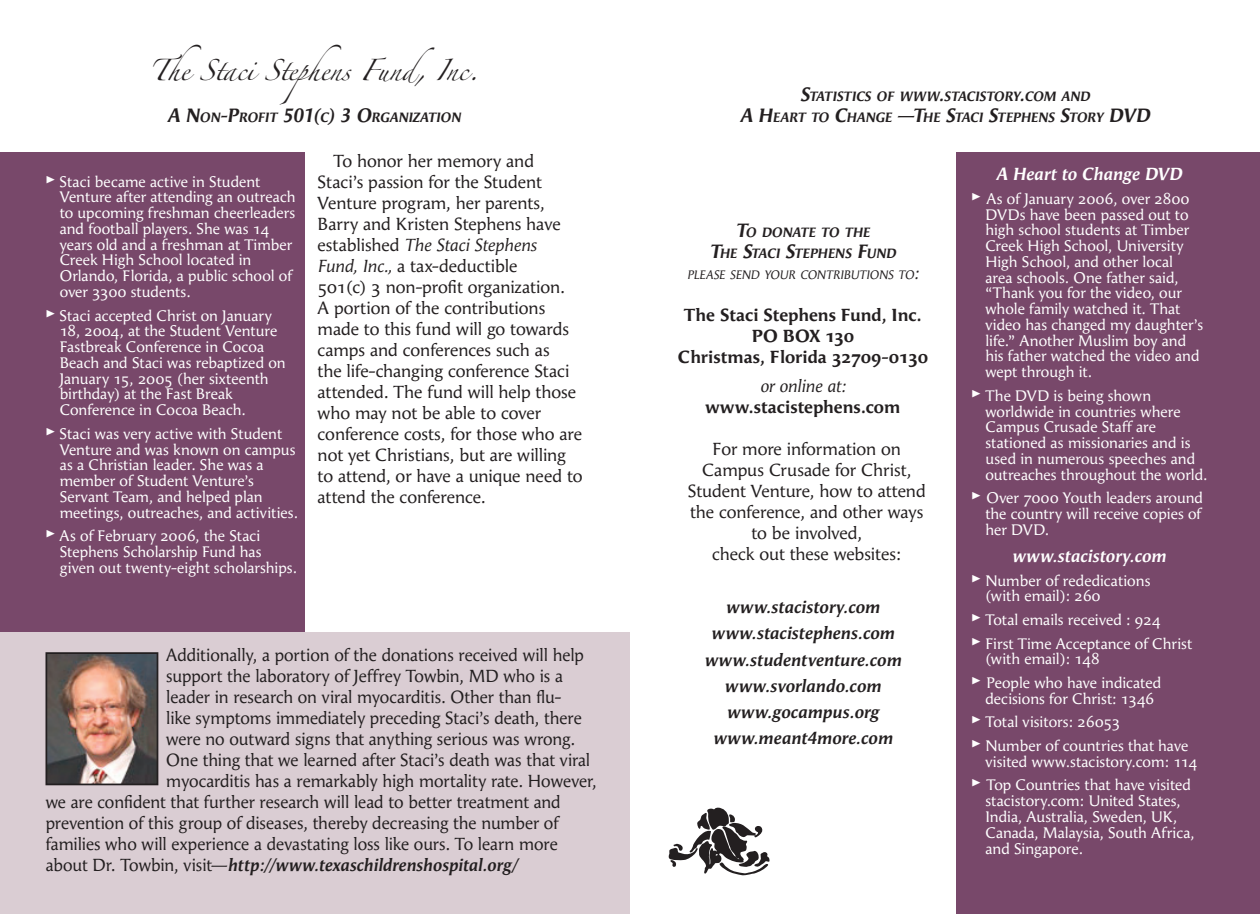
<style>
.page{position:relative;width:1260px;height:914px;background:#fff}
.page>*{position:absolute;margin:0;border:0;box-sizing:border-box;transform-origin:0 0}
.t1{font:19.25px "Zapfino";letter-spacing:-.02em;color:#231f20}
.t2{font:17.5px/21px "Angie Regular OSF";letter-spacing:-.005em;color:#231f20}
.t3{font:italic 700 17.5px/26.2px "Angie";color:#231f20;text-align:center}
.t4{font:17.5px/21px "Angie Bold OSF";letter-spacing:-.005em;color:#231f20;text-align:center}
.t5{font:17.5px "Angie Italic OSF";letter-spacing:-.005em;color:#231f20}
.t6{font:italic 700 17.5px "Angie";color:#fff}
.t7{font:15.22px/15.8px "Angie Regular OSF";color:#fff}
.t8{font:italic 700 13.47px/21px "Angie";letter-spacing:-.005em;color:#231f20;text-align:center}
.t9{font:italic 12.25px "Angie";color:#231f20}
.s1{font-size:19.25px}
.s2{font-family:"Meta Normal Caps Expert";font-size:21px}
.s3{font-family:"Angie Regular OSF"}
.s4{font-family:"Angie Italic OSF"}
.s5{font-family:"Angie Regular OSF";font-weight:400;font-style:normal}
.s6{font-size:17.5px}
</style>
<div class="page">
<div style="left:0;top:152px;width:305px;height:501px;background:#78486a"></div>
<div style="left:956px;top:152px;width:304px;height:762px;background:#78486a"></div>
<div style="left:0;top:632px;width:630px;height:282px;background:#dacdd3"></div>
<svg style="left:668px;top:807px;width:102px;height:68px"></svg>
<img style="left:49px;top:655px;width:106px;height:127px">
<div style="left:46px;top:652px;width:112px;height:133px;border:2px solid #231f20"></div>
<p class="t1" style="left:149px;top:62px;width:332px">The Staci Stephens Fund, Inc.</p>
<p class="t8" style="left:167px;top:107px;width:295px"><span class="s1">A N</span>ON<span class="s1">-P</span>ROFIT <span class="s1">501(</span>C<span class="s1">) 3 O</span>RGANIZATION</p>
<p class="t7" style="left:60px;top:174px;width:237px;text-indent:-15px"><span class="s2">@</span> Staci became active in Student<br>Venture after attending an outreach to upcoming freshman cheerleaders and football players. She was 14 years old and a freshman at Timber<br>Creek High School located in<br>Orlando, Florida, a public school of over 3300 students.</p>
<p class="t7" style="left:60px;top:308px;width:228px;text-indent:-15px"><span class="s2">@</span> Staci accepted Christ on January<br>18, 2004, at the Student Venture<br>Fastbreak Conference in Cocoa<br>Beach and Staci was rebaptized on<br>January 15, 2005 (her sixteenth birthday) at the Fast Break<br>Conference in Cocoa Beach.</p>
<p class="t7" style="left:60px;top:426px;width:240px;text-indent:-15px"><span class="s2">@</span> Staci was very active with Student<br>Venture and was known on campus as a Christian leader. She was a member of Student Venture’s<br>Servant Team, and helped plan meetings, outreaches, and activities.</p>
<p class="t7" style="left:60px;top:528px;width:239px;text-indent:-15px"><span class="s2">@</span> As of February 2006, the Staci<br>Stephens Scholarship Fund has given out twenty-eight scholarships.</p>
<p class="t2" style="left:318px;top:151px;width:245px;text-indent:16px">To honor her memory and<br>Staci’s passion for the Student<br>Venture program, her parents,<br>Barry and Kristen Stephens have</p>
<p class="t5" style="left:318px;top:236px;width:221px"><span class="s3">established</span> The Staci Stephens</p>
<p class="t2" style="left:318px;top:256px;width:267px"><span class="s4">Fund, Inc.,</span> a tax-deductible<br>501(c) 3 non-profit organization.<br>A portion of the contributions made to this fund will go towards camps and conferences such as<br>the life-changing conference Staci attended. The fund will help those who may not be able to cover conference costs, for those who are not yet Christians, but are willing to attend, or have a unique need to attend the conference.</p>
<p class="t2" style="left:166px;top:645px;width:419px">Additionally, a portion of the donations received will help</p>
<p class="t2" style="left:166px;top:666px;width:398px">support the laboratory of Jeffrey Towbin, MD who is a</p>
<p class="t2" style="left:166px;top:687px;width:396px">leader in research on viral myocarditis. Other than flu-</p>
<p class="t2" style="left:166px;top:708px;width:417px">like symptoms immediately preceding Staci’s death, there</p>
<p class="t2" style="left:166px;top:729px;width:410px">were no outward signs that anything serious was wrong.</p>
<p class="t2" style="left:166px;top:750px;width:426px">One thing that we learned after Staci’s death was that viral</p>
<p class="t2" style="left:166px;top:771px;width:432px">myocarditis has a remarkably high mortality rate. However,</p>
<p class="t2" style="left:46px;top:792px;width:517px">we are confident that further research will lead to better treatment and</p>
<p class="t2" style="left:46px;top:813px;width:514px">prevention of this group of diseases, thereby decreasing the number of</p>
<p class="t2" style="left:46px;top:834px;width:514px">families who will experience a devastating loss like ours. To learn more</p>
<p class="t3" style="left:46px;top:852px;width:473px"><span class="s5">about Dr. Towbin, visit—</span>http://www.texaschildrenshospital.org/</p>
<p class="t8" style="left:740px;top:86px;width:411px"><span class="s1">S</span>TATISTICS OF WWW<span class="s1">.</span>STACISTORY<span class="s1">.</span>COM AND<br><span class="s1">A H</span>EART TO <span class="s1">C</span>HANGE <span class="s1">—T</span>HE <span class="s1">S</span>TACI <span class="s1">S</span>TEPHENS <span class="s1">S</span>TORY <span class="s1">DVD</span></p>
<p class="t8" style="left:710px;top:223px;width:188px"><span class="s1">T</span>O DONATE TO THE<br><span class="s1">T</span>HE <span class="s1">S</span>TACI <span class="s1">S</span>TEPHENS <span class="s1">F</span>UND</p>
<p class="t9" style="left:687px;top:269px;width:233px">PLEASE SEND YOUR CONTRIBUTIONS TO<span class="s6">:</span></p>
<p class="t4" style="left:678px;top:305px;width:251px">The Staci Stephens Fund, Inc.<br>PO BOX 130<br>Christmas, Florida 32709-0130</p>
<p class="t5" style="left:760px;top:377px;width:87px">or online at:</p>
<p class="t4" style="left:705px;top:397px;width:196px">www.stacistephens.com</p>
<p class="t2" style="left:688px;top:439px;width:240px;text-align:center">For more information on<br>Campus Crusade for Christ,<br>Student Venture, how to attend the conference, and other ways to be involved,<br>check out these websites:</p>
<p class="t3" style="left:704px;top:594px;width:198px">www.stacistory.com www.stacistephens.com www.studentventure.com www.svorlando.com www.gocampus.org www.meant4more.com</p>
<p class="t6" style="left:996px;top:165px;width:187px">A Heart to Change DVD</p>
<p class="t7" style="left:985px;top:191px;width:219px;text-indent:-15px"><span class="s2">@</span> As of January 2006, over 2800<br>DVDs have been passed out to high school students at Timber<br>Creek High School, University<br>High School, and other local area schools. One father said, “Thank you for the video, our whole family watched it. That video has changed my daughter’s life.” Another Muslim boy and his father watched the video and wept through it.</p>
<p class="t7" style="left:985px;top:388px;width:223px;text-indent:-15px"><span class="s2">@</span> The DVD is being shown worldwide in countries where<br>Campus Crusade Staff are stationed as missionaries and is used in numerous speeches and outreaches throughout the world.</p>
<p class="t7" style="left:985px;top:490px;width:219px;text-indent:-15px"><span class="s2">@</span> Over 7000 Youth leaders around the country will receive copies of her DVD.</p>
<p class="t6" style="left:1012px;top:546px;width:156px">www.stacistory.com</p>
<p class="t7" style="left:985px;top:573px;width:167px;text-indent:-15px"><span class="s2">@</span> Number of rededications (with email): 260</p>
<p class="t7" style="left:971px;top:608px;width:223px;line-height:23.6px"><span class="s2">@</span> Total emails received : 924<br><span class="s2">@</span> First Time Acceptance of Christ</p>
<p class="t7" style="left:971px;top:648px;width:192px;line-height:23.6px;text-indent:15px">(with email): 148<br><span class="s2">@</span> People who have indicated</p>
<p class="t7" style="left:971px;top:687px;width:219px;line-height:23.6px;text-indent:15px">decisions for Christ: 1346<br><span class="s2">@</span> Total visitors: 26053<br><span class="s2">@</span> Number of countries that have</p>
<p class="t7" style="left:971px;top:750px;width:228px;line-height:23.6px;text-indent:15px">visited www.stacistory.com: 114 <span class="s2">@</span> Top Countries that have visited</p>
<p class="t7" style="left:985px;top:793px;width:211px">stacistory.com: United States,<br>India, Australia, Sweden, UK,<br>Canada, Malaysia, South Africa, and Singapore.</p>
</div>
